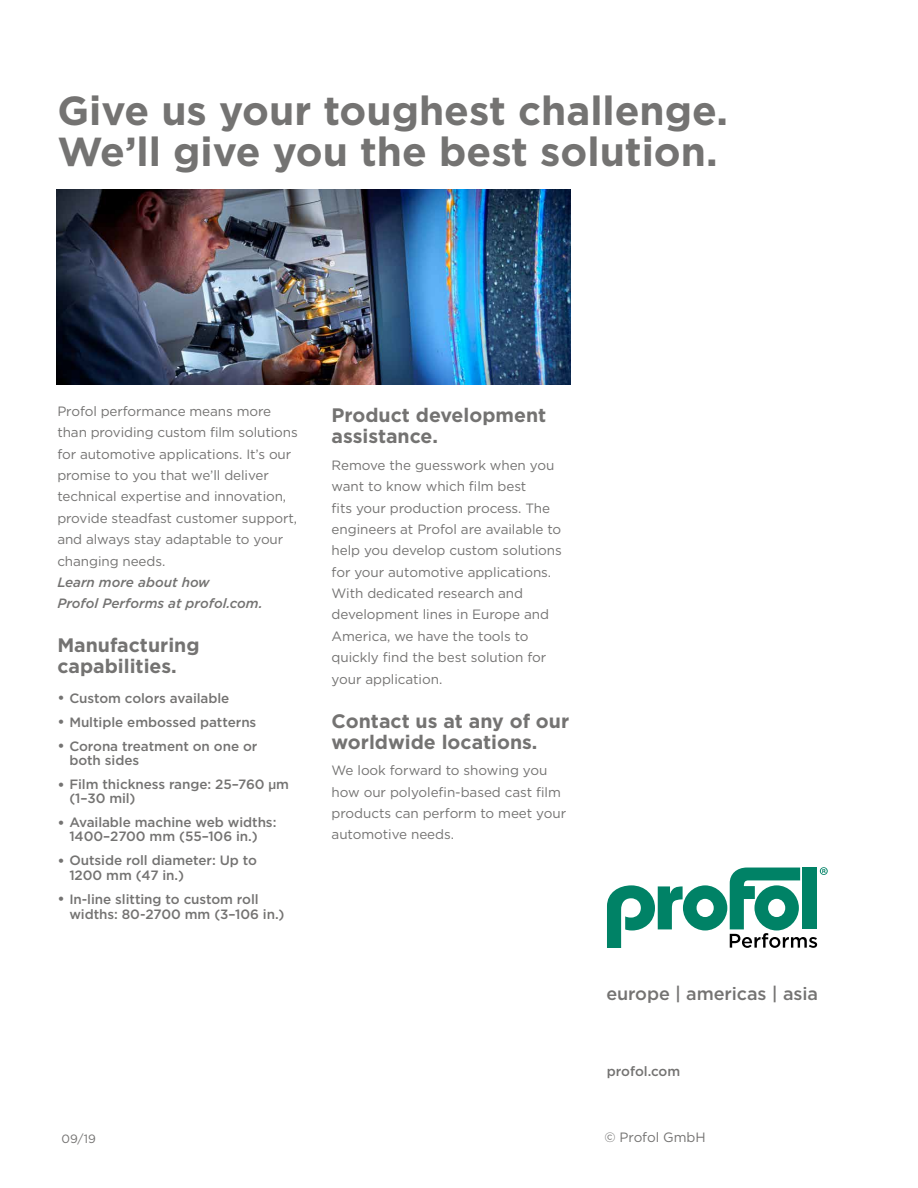
<style>
.page{position:relative;width:918px;height:1188px;background:#fff}
.page>*{position:absolute;margin:0;border:0;box-sizing:border-box;transform-origin:0 0}
.t1{font:700 40.5px/40.5px "Gotham";color:#747372}
.t2{font:700 19.5px/21px "Gotham";color:#747372}
.t3{font:500 18px "Gotham";letter-spacing:-.005em;color:#747372}
.t4{font:13.5px/21.3px "Gotham";letter-spacing:-.005em;color:#747372}
.t5{font:500 13.5px/14.2px "Gotham";letter-spacing:-.005em;color:#747372}
.t6{font:italic 500 13.5px/21.3px "Gotham";color:#747372}
.t7{font:12px "Gotham";color:#747372}
.s1{font-size:15px}
.s2{font-family:"Helvetica Neue"}
</style>
<div class="page">
<img style="left:56px;top:190px;width:515px;height:195px">
<svg style="left:607px;top:867px;width:221px;height:81px"></svg>
<h1 class="t1" style="left:57px;top:90px;width:672px">Give us your toughest challenge.<br>We’ll give you the best solution.</h1>
<p class="t4" style="left:57px;top:400px;width:242px">Profol performance means more than providing custom film solutions for automotive applications. It’s our promise to you that we’ll deliver technical expertise and innovation, provide steadfast customer support, and always stay adaptable to your changing needs.</p>
<p class="t6" style="left:57px;top:571px;width:207px">Learn more about how<br>Profol Performs at profol.com.</p>
<h2 class="t2" style="left:57px;top:635px;width:144px">Manufacturing capabilities.</h2>
<p class="t5" style="left:57px;top:691px;width:174px"><span class="s1">•</span> Custom colors available</p>
<p class="t5" style="left:57px;top:715px;width:201px"><span class="s1">•</span> Multiple embossed patterns</p>
<p class="t5" style="left:69px;top:739px;width:190px;text-indent:-12px"><span class="s1">•</span> Corona treatment on one or both sides</p>
<p class="t5" style="left:69px;top:777px;width:221px;text-indent:-12px"><span class="s1">•</span> Film thickness range: 25–760 <span class="s2">μ</span>m (1–30 mil)</p>
<p class="t5" style="left:57px;top:815px;width:221px;text-align:center"><span class="s1">•</span> Available machine web widths:<br>1400–2700 mm (55–106 in.)</p>
<p class="t5" style="left:69px;top:853px;width:189px;text-indent:-12px"><span class="s1">•</span> Outside roll diameter: Up to<br>1200 mm (47 in.)</p>
<p class="t5" style="left:69px;top:891px;width:217px;line-height:15px;text-indent:-12px"><span class="s1">•</span> In-line slitting to custom roll widths: 80-2700 mm (3–106 in.)</p>
<h2 class="t2" style="left:332px;top:405px;width:216px">Product development assistance.</h2>
<p class="t4" style="left:332px;top:454px;width:232px">Remove the guesswork when you want to know which film best<br>fits your production process. The engineers at Profol are available to help you develop custom solutions for your automotive applications.<br>With dedicated research and development lines in Europe and<br>America, we have the tools to quickly find the best solution for your application.</p>
<h2 class="t2" style="left:332px;top:710px;width:239px">Contact us at any of our worldwide locations.</h2>
<p class="t4" style="left:332px;top:760px;width:236px">We look forward to showing you how our polyolefin-based cast film products can perform to meet your automotive needs.</p>
<h3 class="t3" style="left:606px;top:981px;width:213px">europe | americas | asia</h3>
<p class="t5" style="left:607px;top:1063px;width:75px">profol.com</p>
<p class="t7" style="left:62px;top:1131px;width:36px">09/19</p>
<p class="t4" style="left:604px;top:1127px;width:103px">© Profol GmbH</p>
</div>
